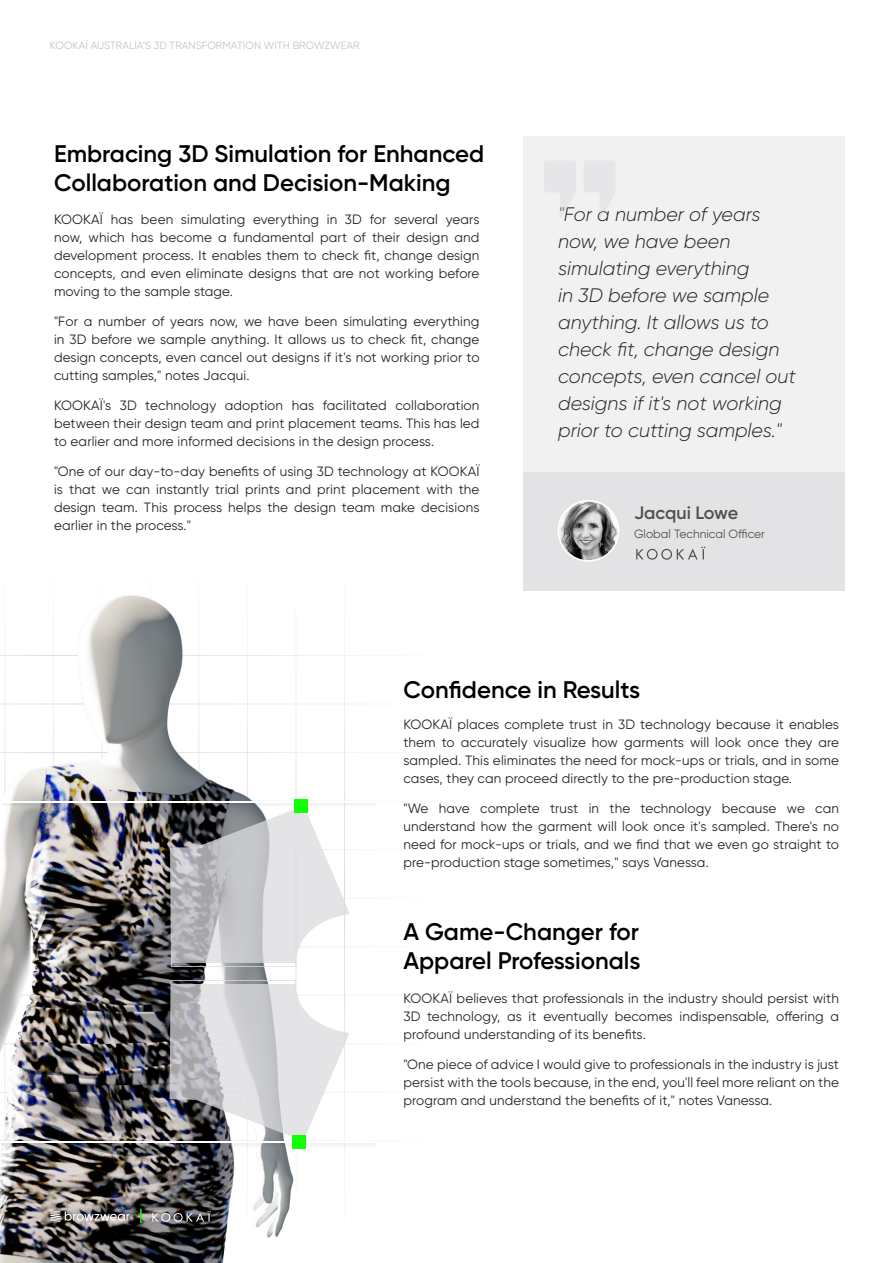
<style>
.page{position:relative;width:893px;height:1263px;background:#fff}
.page>*{position:absolute;margin:0;border:0;box-sizing:border-box;transform-origin:0 0}
.t1{font:600 24px/28.5px "Gilroy";color:#000}
.t2{font:italic 300 19.5px/27px "Gilroy";color:#242526}
.t3{font:600 18px "Gilroy";letter-spacing:-.01em;color:#51504d}
.t4{font:13.5px/18px "Gilroy";letter-spacing:.01em;color:#242526}
.t5{font:13.5px "Gilroy";letter-spacing:-.01em;color:#242526}
.t6{font:12px "Gilroy";color:#51504d}
.t7{font:10.5px "Gilroy";letter-spacing:.01em;color:#c6c4be}
</style>
<div class="page">
<div style="left:523px;top:136px;width:322px;height:454px;background:#f1f1f2"></div>
<div style="left:523px;top:472px;width:322px;height:118px;background:#e3e3e6"></div>
<svg style="left:545px;top:161px;width:31px;height:56px"></svg>
<svg style="left:584px;top:161px;width:31px;height:57px"></svg>
<img style="left:558px;top:501px;width:60px;height:60px;border-radius:29px">
<div style="left:558px;top:500px;width:61px;height:62px;border:2px solid #fff;border-radius:50%"></div>
<svg style="left:636px;top:547px;width:69px;height:13px"></svg>
<hr style="left:0;top:1140px;width:449px;height:1px;background:#dcdce0">
<hr style="left:0;top:1092px;width:449px;height:1px;background:#dcdce0">
<hr style="left:0;top:1043px;width:449px;height:1px;background:#dcdce0">
<hr style="left:0;top:995px;width:449px;height:1px;background:#dcdce0">
<hr style="left:0;top:946px;width:449px;height:1px;background:#dcdce0">
<hr style="left:0;top:898px;width:449px;height:1px;background:#dcdce0">
<hr style="left:0;top:849px;width:449px;height:1px;background:#dcdce0">
<hr style="left:0;top:801px;width:449px;height:1px;background:#dcdce0">
<hr style="left:0;top:752px;width:449px;height:1px;background:#dcdce0">
<hr style="left:0;top:703px;width:449px;height:1px;background:#dcdce0">
<hr style="left:0;top:655px;width:449px;height:1px;background:#dcdce0">
<hr style="left:4px;top:551px;width:1px;height:694px;background:#dcdce0">
<hr style="left:53px;top:551px;width:1px;height:694px;background:#dcdce0">
<hr style="left:101px;top:551px;width:1px;height:694px;background:#dcdce0">
<hr style="left:150px;top:551px;width:1px;height:694px;background:#dcdce0">
<hr style="left:198px;top:551px;width:1px;height:694px;background:#dcdce0">
<hr style="left:247px;top:551px;width:1px;height:694px;background:#dcdce0">
<hr style="left:296px;top:551px;width:1px;height:694px;background:#dcdce0">
<hr style="left:344px;top:551px;width:1px;height:694px;background:#dcdce0">
<img style="left:0;top:582px;width:335px;height:681px">
<svg style="left:170px;top:808px;width:180px;height:159px"></svg>
<svg style="left:170px;top:980px;width:180px;height:160px"></svg>
<div style="left:0;top:1140px;width:378px;height:8px;background:#000;opacity:.14"></div>
<hr style="left:0;top:1141px;width:373px;height:2px;background:#fff">
<div style="left:0;top:800px;width:378px;height:8px;background:#000;opacity:.14"></div>
<hr style="left:0;top:801px;width:373px;height:1px;background:#fff">
<div style="left:292px;top:1135px;width:14px;height:14px;background:#13ff04"></div>
<div style="left:294px;top:799px;width:14px;height:14px;background:#13ff04"></div>
<svg style="left:140px;top:1209px;width:2px;height:14px"></svg>
<svg style="left:50px;top:1210px;width:80px;height:12px"></svg>
<svg style="left:152px;top:1211px;width:59px;height:11px"></svg>
<p class="t7" style="left:50px;top:39px;width:311px">KOOKAÏ AUSTRALIA D3S ’ TRANSFORMATION WITH BROWZWEAR</p>
<h1 class="t1" style="left:54px;top:140px;width:432px">Embracing D3 Simulation for Enhanced<br>Collaboration and Decision-Making</h1>
<p class="t4" style="left:446px;top:210px;width:35px">years</p>
<p class="t4" style="left:54px;top:210px;width:50px">KOOKAÏ</p>
<p class="t4" style="left:181px;top:210px;width:66px">simulating</p>
<p class="t5" style="left:394px;top:211px;width:46px">several</p>
<p class="t4" style="left:370px;top:210px;width:18px">for</p>
<p class="t4" style="left:253px;top:210px;width:68px">everything</p>
<p class="t4" style="left:327px;top:210px;width:12px">in</p>
<p class="t4" style="left:111px;top:210px;width:24px">has</p>
<p class="t4" style="left:141px;top:210px;width:34px">been</p>
<p class="t4" style="left:345px;top:210px;width:19px">D3</p>
<p class="t4" style="left:233px;top:228px;width:82px">fundamental</p>
<p class="t4" style="left:353px;top:228px;width:14px">of</p>
<p class="t4" style="left:89px;top:228px;width:38px">which</p>
<p class="t4" style="left:372px;top:228px;width:30px">their</p>
<p class="t4" style="left:406px;top:228px;width:43px">design</p>
<p class="t4" style="left:131px;top:228px;width:24px">has</p>
<p class="t4" style="left:160px;top:228px;width:54px">become</p>
<p class="t4" style="left:454px;top:228px;width:26px">and</p>
<p class="t4" style="left:320px;top:228px;width:29px">part</p>
<p class="t4" style="left:54px;top:228px;width:427px">now,<br>development process It. enables them to check fit, change design concepts, and even eliminate designs that are not working before moving to the sample stage.</p>
<p class="t4" style="left:54px;top:312px;width:427px;text-align:justify">"For a number of years now, we have been simulating everything in D3 before we sample anything It. allows us to check fit, change design concepts, even cancel out designs itif s' not working prior to cutting samples " , notes Jacqui.</p>
<p class="t4" style="left:395px;top:396px;width:86px">collaboration</p>
<p class="t4" style="left:218px;top:228px;width:10px">a</p>
<p class="t4" style="left:54px;top:396px;width:427px">KOOKAÏs'<br>between their design team and print placement teams. This has led to earlier and more informed decisions in the design process.</p>
<p class="t4" style="left:54px;top:462px;width:427px;text-align:right">"One of our day-to-day benefits of using D3 technology at KOOKAÏ the</p>
<p class="t4" style="left:145px;top:396px;width:72px">technology</p>
<p class="t4" style="left:323px;top:396px;width:66px">facilitated</p>
<p class="t4" style="left:225px;top:396px;width:60px">adoption</p>
<p class="t4" style="left:120px;top:396px;width:19px">D3</p>
<p class="t4" style="left:292px;top:396px;width:24px">has</p>
<p class="t4" style="left:156px;top:480px;width:54px">instantly</p>
<p class="t4" style="left:215px;top:480px;width:25px">trial</p>
<p class="t4" style="left:352px;top:480px;width:70px">placement</p>
<p class="t4" style="left:54px;top:480px;width:427px">is<br>design team. This process helps the design team make decisions</p>
<p class="t4" style="left:245px;top:480px;width:36px">prints</p>
<p class="t4" style="left:317px;top:480px;width:30px">print</p>
<p class="t4" style="left:426px;top:480px;width:28px">with</p>
<p class="t4" style="left:69px;top:480px;width:28px">that</p>
<p class="t4" style="left:286px;top:480px;width:26px">and</p>
<p class="t4" style="left:102px;top:480px;width:20px">we</p>
<p class="t4" style="left:126px;top:480px;width:25px">can</p>
<p class="t4" style="left:54px;top:516px;width:139px">earlier in the process ".</p>
<h2 class="t2" style="left:558px;top:200px;width:239px">"For a number of years now, we have been simulating everything<br>in D3 before we sample anything It. allows us to check fit, change design concepts, even cancel out designs s'i ti f not working prior to cutting samples ".</h2>
<h3 class="t3" style="left:634px;top:501px;width:106px">Jacqui Lowe</h3>
<p class="t6" style="left:634px;top:526px;width:132px">Global Technical Officer</p>
<h1 class="t1" style="left:403px;top:675px;width:238px">Confidence in Results</h1>
<p class="t4" style="left:403px;top:715px;width:437px;text-align:justify">KOOKAÏ places complete trust in D3 technology because it enables them to accurately visualize how garments will look once they are sampled. This eliminates the need for mock-ups or trials, and in some cases, they can proceed directly to the pre-production stage.</p>
<p class="t4" style="left:815px;top:799px;width:25px">can</p>
<p class="t4" style="left:480px;top:799px;width:61px">complete</p>
<p class="t4" style="left:641px;top:799px;width:72px">technology</p>
<p class="t4" style="left:589px;top:799px;width:12px">in</p>
<p class="t4" style="left:403px;top:799px;width:437px">"We<br>understand how the garment will look once its' sampled. Theres' no need for mock-ups or trials, and we find that we even go straight to pre-production stage sometimes " , says Vanessa.</p>
<p class="t4" style="left:439px;top:799px;width:33px">have</p>
<p class="t4" style="left:609px;top:799px;width:22px">the</p>
<p class="t4" style="left:722px;top:799px;width:56px">because</p>
<p class="t4" style="left:550px;top:799px;width:30px">trust</p>
<p class="t4" style="left:787px;top:799px;width:20px">we</p>
<h1 class="t1" style="left:403px;top:917px;width:239px">A Game-Changer for<br>Apparel Professionals</h1>
<p class="t4" style="left:403px;top:989px;width:437px;text-align:right">KOOKAÏ believes that professionals in the industry should persist with a</p>
<p class="t4" style="left:776px;top:1007px;width:49px">offering</p>
<p class="t4" style="left:427px;top:1007px;width:75px">technology,</p>
<p class="t4" style="left:543px;top:1007px;width:66px">eventually</p>
<p class="t4" style="left:679px;top:1007px;width:92px">indispensable,</p>
<p class="t4" style="left:529px;top:1007px;width:9px">it</p>
<p class="t4" style="left:403px;top:1007px;width:244px">D3<br>profound understanding of its benefits.</p>
<p class="t4" style="left:403px;top:1055px;width:437px;text-align:justify">"One piece of advice I would give to professionals in the industry is just persist with the tools because in, the end, you l l' feel more reliant on the program and understand the benefits of it " , notes Vanessa.</p>
<p class="t4" style="left:615px;top:1007px;width:60px">becomes</p>
<p class="t4" style="left:507px;top:1007px;width:16px">as</p>
</div>
